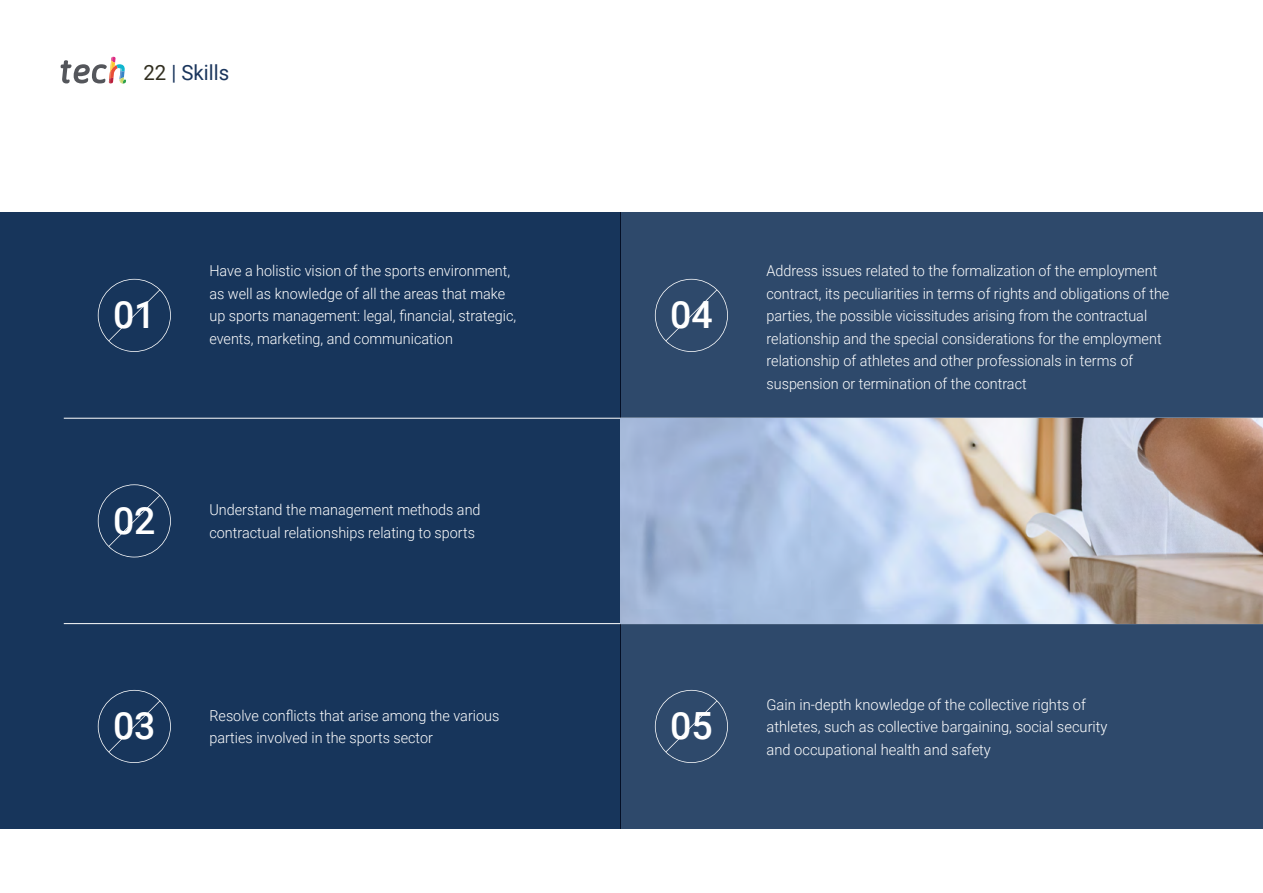
<style>
.page{position:relative;width:1263px;height:893px;background:#fff}
.page>*{position:absolute;margin:0;border:0;box-sizing:border-box;transform-origin:0 0}
.t1{font:500 37.5px "Roboto";color:#fff}
.t2{font:21px "Roboto";color:#1a355c}
.t3{font:300 15px/22.5px "Roboto";color:#fff;scale:.96 1}
.t4{font:300 15px/22.5px "Roboto";color:#fff}
.s1{color:#312e20}
</style>
<div class="page">
<svg style="left:61px;top:57px;width:65px;height:27px"></svg>
<div style="left:0;top:213px;width:621px;height:616px;background:#17355b"></div>
<div style="left:621px;top:213px;width:642px;height:616px;background:#2e496b"></div>
<svg style="left:98px;top:279px;width:73px;height:73px"></svg>
<svg style="left:98px;top:690px;width:73px;height:73px"></svg>
<svg style="left:98px;top:484px;width:73px;height:73px"></svg>
<svg style="left:655px;top:279px;width:73px;height:73px"></svg>
<svg style="left:655px;top:690px;width:73px;height:73px"></svg>
<hr style="left:64px;top:418px;width:1199px;height:1px;background:#fff">
<hr style="left:64px;top:623px;width:1199px;height:1px;background:#fff">
<img style="left:621px;top:418px;width:642px;height:205px">
<h2 class="t2" style="left:144px;top:57px;width:87px"><span class="s1">22</span> | Skills</h2>
<h1 class="t1" style="left:113px;top:288px;width:44px">01</h1>
<p class="t3" style="left:209px;top:259px;width:321px">Have a holistic vision of the sports environment, as well as knowledge of all the areas that make up sports management: legal, financial, strategic, events, marketing, and communication</p>
<h1 class="t1" style="left:113px;top:494px;width:44px">02</h1>
<p class="t3" style="left:209px;top:498px;width:284px">Understand the management methods and</p>
<p class="t3" style="left:209px;top:521px;width:278px">contractual relationships relating to sports</p>
<h1 class="t1" style="left:113px;top:699px;width:44px">03</h1>
<p class="t3" style="left:209px;top:704px;width:303px">Resolve conflicts that arise among the various parties involved in the sports sector</p>
<h1 class="t1" style="left:670px;top:288px;width:44px">04</h1>
<p class="t3" style="left:766px;top:259px;width:421px">Address issues related to the formalization of the employment contract, its peculiarities in terms of rights and obligations of the parties, the possible vicissitudes arising from the contractual relationship and the special considerations for the employment relationship of athletes and other professionals in terms of suspension or termination of the contract</p>
<h1 class="t1" style="left:670px;top:699px;width:44px">05</h1>
<p class="t4" style="left:766px;top:692px;width:343px">Gain in-depth knowledge of the collective rights of athletes, such as collective bargaining, social security and occupational health and safety</p>
</div>
